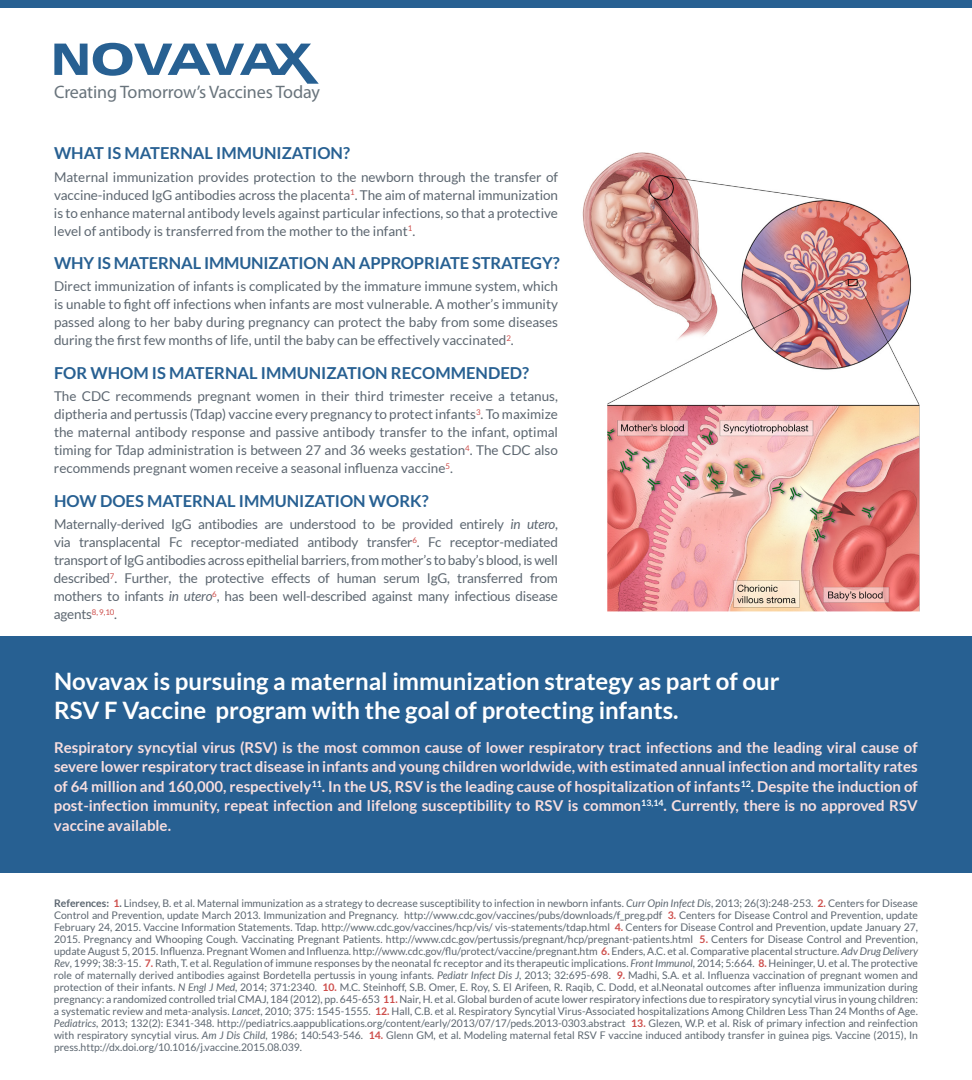
<style>
.page{position:relative;width:972px;height:1080px;background:#fff}
.page>*{position:absolute;margin:0;border:0;box-sizing:border-box;transform-origin:0 0}
.t1{font:700 24px/28.5px "Lato";color:#fff}
.t2{font:18px "Myriad Pro";letter-spacing:-.01em;color:#69747c}
.t3{font:700 16.5px "Lato";color:#276092}
.t4{font:700 15px/19.5px "Lato";color:#f8dedf;text-align:justify}
.t5{font:13.5px/18px "Lato";color:#5c6670;text-align:justify}
.t6{font:10.5px/12px "Lato";color:#5c6670;text-align:justify}
.s1{font-style:italic}
.s2{font-weight:700}
.s3{font-weight:700;color:#cd4d4a}
</style>
<div class="page">
<div style="left:0;top:636px;width:972px;height:237px;background:#276092"></div>
<svg style="left:54px;top:43px;width:265px;height:41px"></svg>
<img style="left:582px;top:152px;width:338px;height:459px">
<div style="left:0;top:0;width:972px;height:8px;background:#276092"></div>
<h2 class="t2" style="left:54px;top:82px;width:268px">Creating Tomorrow’s Vaccines Today</h2>
<h3 class="t3" style="left:54px;top:144px;width:298px">WHAT IS MATERNAL IMMUNIZATION?</h3>
<p class="t5" style="left:54px;top:168px;width:506px">Maternal immunization provides protection to the newborn through the transfer of vaccine-induced IgG antibodies across the placenta<sup>1</sup>. The aim of maternal immunization is to enhance maternal antibody levels against particular infections, so that a protective level of antibody is transferred from the mother to the infant<sup>1</sup>.</p>
<h3 class="t3" style="left:54px;top:254px;width:507px">WHY IS MATERNAL IMMUNIZATION AN APPROPRIATE STRATEGY?</h3>
<p class="t5" style="left:54px;top:278px;width:506px">Direct immunization of infants is complicated by the immature immune system, which is unable to fight off infections when infants are most vulnerable. A mother’s immunity passed along to her baby during pregnancy can protect the baby from some diseases during the first few months of life, until the baby can be effectively vaccinated<sup>2</sup>.</p>
<h3 class="t3" style="left:54px;top:363px;width:477px">FOR WHOM IS MATERNAL IMMUNIZATION RECOMMENDED?</h3>
<p class="t5" style="left:54px;top:387px;width:506px">The CDC recommends pregnant women in their third trimester receive a tetanus, diptheria and pertussis (Tdap) vaccine every pregnancy to protect infants<sup>3</sup>. To maximize the maternal antibody response and passive antibody transfer to the infant, optimal timing for Tdap administration is between 27 and 36 weeks gestation<sup>4</sup>. The CDC also recommends pregnant women receive a seasonal influenza vaccine<sup>5</sup>.</p>
<h3 class="t3" style="left:54px;top:491px;width:376px">HOW DOES MATERNAL IMMUNIZATION WORK?</h3>
<p class="t5" style="left:54px;top:515px;width:506px">Maternally-derived IgG antibodies are understood to be provided entirely <span class="s1">in utero</span>, via transplacental Fc receptor-mediated antibody transfer<sup>6</sup>. Fc receptor-mediated transport of IgG antibodies across epithelial barriers, from mother’s to baby’s blood, is well described<sup>7</sup>. Further, the protective effects of human serum IgG, transferred from mothers to infants <span class="s1">in utero</span><sup>6</sup>, has been well-described against many infectious disease agents<sup>8,</sup> <sup>9,10</sup>.</p>
<h1 class="t1" style="left:54px;top:667px;width:727px">Novavax is pursuing a maternal immunization strategy as part of our<br>RSV F Vaccine program with the goal of protecting infants.</h1>
<p class="t4" style="left:54px;top:738px;width:865px">Respiratory syncytial virus (RSV) is the most common cause of lower respiratory tract infections and the leading viral cause of severe lower respiratory tract disease in infants and young children worldwide, with estimated annual infection and mortality rates of 64 million and 160,000, respectively<sup>11</sup>. In the US, RSV is the leading cause of hospitalization of infants<sup>12</sup>. Despite the induction of post-infection immunity, repeat infection and lifelong susceptibility to RSV is common<sup>13,14</sup>. Currently, there is no approved RSV vaccine available.</p>
<p class="t6" style="left:54px;top:897px;width:866px"><span class="s2">References:</span> <span class="s3">1</span><span class="s2">.</span> Lindsey, B. et al. Maternal immunization as a strategy to decrease susceptibility to infection in newborn infants. <span class="s1">Curr Opin Infect Dis</span>, 2013; 26(3):248-253. <span class="s3">2.</span> Centers for Disease Control and Prevention, update March 2013. Immunization and Pregnancy. http://www.cdc.gov/vaccines/pubs/downloads/f_preg.pdf <span class="s3">3.</span> Centers for Disease Control and Prevention, update February 24, 2015. Vaccine Information Statements. Tdap. http://www.cdc.gov/vaccines/hcp/vis/ vis-statements/tdap.html <span class="s3">4.</span> Centers for Disease Control and Prevention, update January 27, 2015. Pregnancy and Whooping Cough. Vaccinating Pregnant Patients. http://www.cdc.gov/pertussis/pregnant/hcp/pregnant-patients.html <span class="s3">5.</span> Centers for Disease Control and Prevention, update August 5, 2015. Influenza. Pregnant Women and Influenza. http://www.cdc.gov/flu/protect/vaccine/pregnant.htm <span class="s3">6.</span> Enders, A.C. et al. Comparative placental structure. <span class="s1">Adv Drug Delivery Rev</span>, 1999; 38:3-15. <span class="s3">7.</span> Rath, T. et al. Regulation of immune responses by the neonatal fc receptor and its therapeutic implications. <span class="s1">Front Immunol</span>, 2014; 5:664. <span class="s3">8.</span> Heininger, U. et al. The protective role of maternally derived antibodies against Bordetella pertussis in young infants. <span class="s1">Pediatr Infect Dis J</span>, 2013; 32:695-698. <span class="s3">9.</span> Madhi, S.A. et al. Influenza vaccination of pregnant women and protection of their infants. <span class="s1">N Engl J Med</span>, 2014; 371:2340. <span class="s3">10.</span> M.C. Steinhoff, S.B. Omer, E. Roy, S. El Arifeen, R. Raqib, C. Dodd, et al.Neonatal outcomes after influenza immunization during pregnancy: a randomized controlled trial CMAJ, 184 (2012), pp. 645-653 <span class="s3">11.</span> Nair, H. et al. Global burden of acute lower respiratory infections due to respiratory syncytial virus in young children: a systematic review and meta-analysis. <span class="s1">Lancet</span>, 2010; 375: 1545-1555. <span class="s3">12.</span> Hall, C.B. et al. Respiratory Syncytial Virus-Associated hospitalizations Among Children Less Than 24 Months of Age.<br><span class="s1">Pediatrics</span>, 2013; 132(2): E341-348. http://pediatrics.aappublications.org/content/early/2013/07/17/peds.2013-0303.abstract <span class="s3">13.</span> Glezen, W.P. et al. Risk of primary infection and reinfection with respiratory syncytial virus. <span class="s1">Am J Dis Child</span>, 1986; 140:543-546. <span class="s3">14.</span> Glenn GM, et al. Modeling maternal fetal RSV F vaccine induced antibody transfer in guinea pigs. Vaccine (2015), In press.http://dx.doi.org/10.1016/j.vaccine.2015.08.039.</p>
</div>
